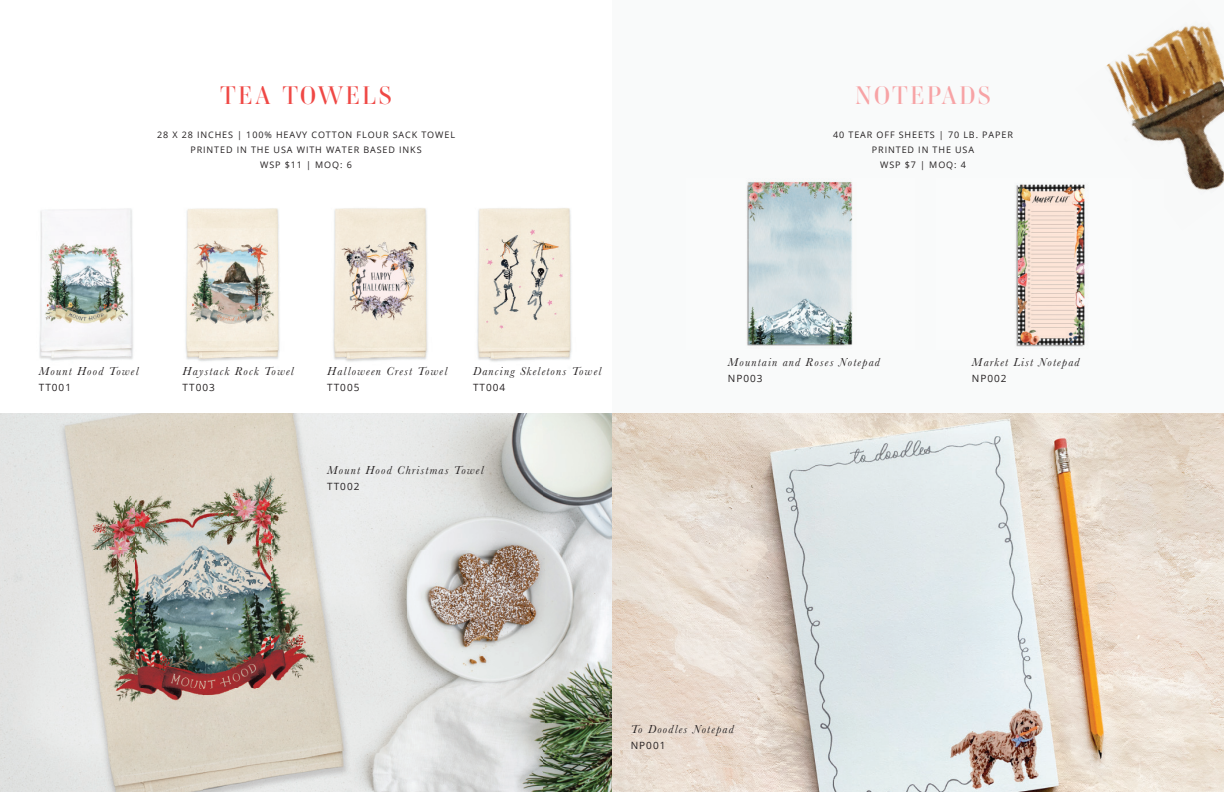
<style>
.page{position:relative;width:1224px;height:792px;background:#fff}
.page>*{position:absolute;margin:0;border:0;box-sizing:border-box;transform-origin:0 0}
.t1{font:25px "Ambroise Std";letter-spacing:.1em;color:#ef4845}
.t2{font:25px "Ambroise Std";letter-spacing:.1em;color:#f7a3a5}
.t3{font:italic 12px "Baskerville";letter-spacing:.1em;color:#231f20}
.t4{font:10px "Open Sans";letter-spacing:.1em;color:#231f20}
.t5{font:9px/15px "Open Sans";letter-spacing:.1em;color:#231f20;text-align:center}
</style>
<div class="page">
<img style="left:39px;top:208px;width:94px;height:153px">
<img style="left:185px;top:208px;width:95px;height:153px">
<img style="left:333px;top:208px;width:239px;height:154px">
<img style="left:0;top:413px;width:612px;height:379px">
<svg style="left:612px;top:178px;width:612px;height:614px"></svg>
<img style="left:686px;top:179px;width:228px;height:171px">
<img style="left:937px;top:179px;width:228px;height:171px">
<img style="left:1076px;top:23px;width:148px;height:207px">
<img style="left:1143px;top:179px;width:22px;height:28px">
<h1 class="t1" style="left:220px;top:80px;width:173px">TEA TOWELS</h1>
<p class="t5" style="left:157px;top:127px;width:300px">28 X 28 INCHES | 100% HEAVY COTTON FLOUR SACK TOWEL<br>PRINTED IN THE USA WITH WATER BASED INKS<br>WSP $11 | MOQ: 6</p>
<p class="t3" style="left:39px;top:363px;width:101px">Mount Hood Towel</p>
<p class="t4" style="left:39px;top:381px;width:34px">TT001</p>
<p class="t3" style="left:183px;top:363px;width:113px">Haystack Rock Towel</p>
<p class="t4" style="left:183px;top:381px;width:34px">TT003</p>
<p class="t3" style="left:327px;top:363px;width:122px">Halloween Crest Towel</p>
<p class="t4" style="left:327px;top:381px;width:34px">TT005</p>
<p class="t3" style="left:473px;top:363px;width:130px">Dancing Skeletons Towel</p>
<p class="t4" style="left:473px;top:381px;width:34px">TT004</p>
<p class="t3" style="left:327px;top:462px;width:158px">Mount Hood Christmas Towel</p>
<p class="t4" style="left:327px;top:480px;width:34px">TT002</p>
<h1 class="t2" style="left:855px;top:80px;width:137px">NOTEPADS</h1>
<p class="t5" style="left:833px;top:127px;width:181px">40 TEAR OFF SHEETS | 70 LB. PAPER<br>PRINTED IN THE USA<br>WSP $7 | MOQ: 4</p>
<p class="t3" style="left:728px;top:354px;width:153px">Mountain and Roses Notepad</p>
<p class="t4" style="left:728px;top:372px;width:36px">NP003</p>
<p class="t3" style="left:972px;top:354px;width:109px">Market List Notepad</p>
<p class="t4" style="left:972px;top:372px;width:36px">NP002</p>
<p class="t3" style="left:631px;top:722px;width:105px">To Doodles Notepad</p>
<p class="t4" style="left:631px;top:739px;width:36px">NP001</p>
</div>
